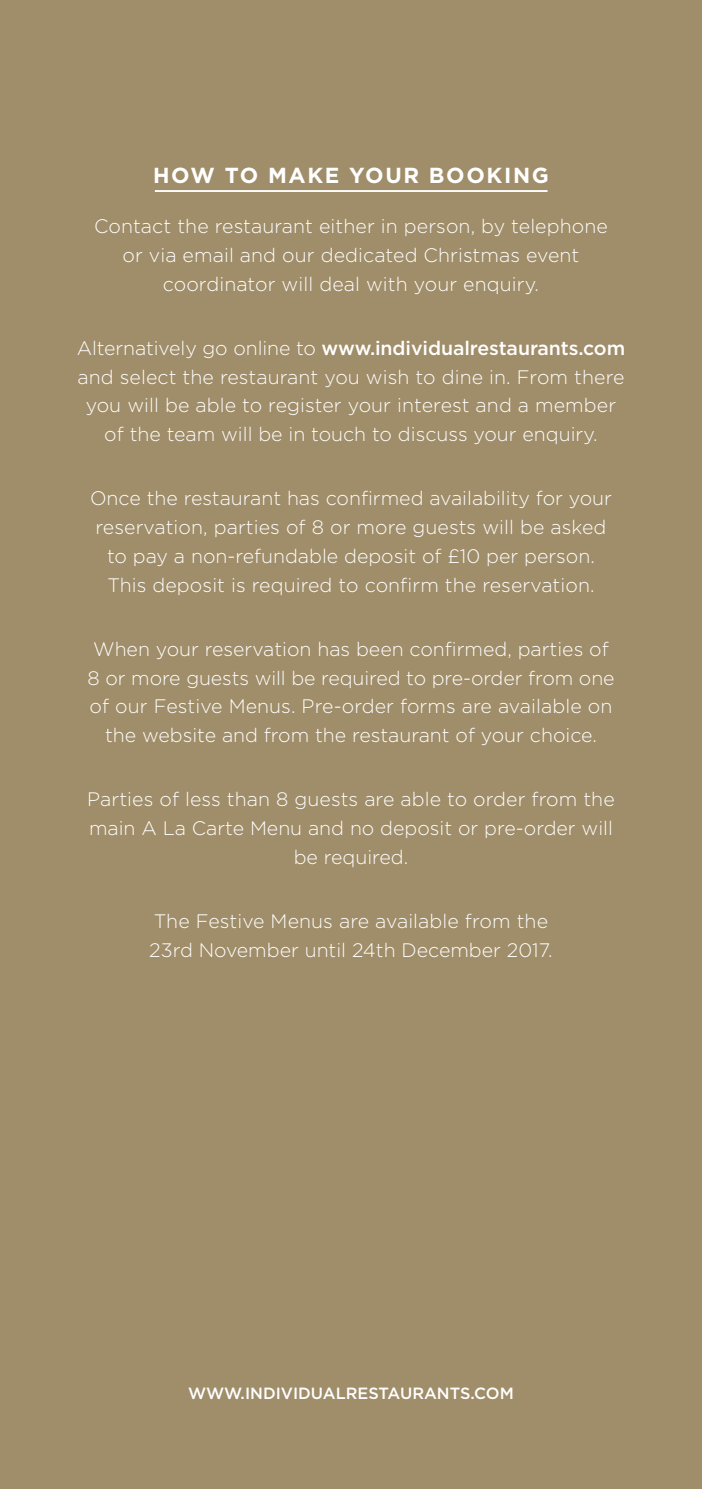
<style>
.page{position:relative;width:702px;height:1489px;background:#fff}
.page>*{position:absolute;margin:0;border:0;box-sizing:border-box;transform-origin:0 0}
.t1{font:700 21.75px "Gotham";letter-spacing:.075em;color:#fff}
.t2{font:300 19.5px/28.8px "Gotham";color:#fff;text-align:center}
.t3{font:500 16.25px "Gotham";color:#fff}
.s1{font-weight:500}
</style>
<div class="page">
<div style="left:0;top:0;width:702px;height:1488px;background:#a08d69"></div>
<hr style="left:155px;top:190px;width:392px;height:2px;background:#fff">
<p class="t1" style="left:153px;top:163px;width:397px">HOW TO MAKE YOUR BOOKING</p>
<p class="t2" style="left:94px;top:211px;width:515px">Contact the restaurant either in person, by telephone or via email and our dedicated Christmas event coordinator will deal with your enquiry.</p>
<p class="t2" style="left:77px;top:333px;width:550px">Alternatively go online to <span class="s1">www.individualrestaurants.com </span>and select the restaurant you wish to dine in. From there you will be able to register your interest and a member of the team will be in touch to discuss your enquiry.</p>
<p class="t2" style="left:90px;top:484px;width:523px">Once the restaurant has confirmed availability for your reservation, parties of 8 or more guests will be asked to pay a non-refundable deposit of £10 per person.<br>This deposit is required to confirm the reservation.</p>
<p class="t2" style="left:87px;top:634px;width:528px">When your reservation has been confirmed, parties of 8 or more guests will be required to pre-order from one of our Festive Menus. Pre-order forms are available on the website and from the restaurant of your choice.</p>
<p class="t2" style="left:87px;top:784px;width:529px">Parties of less than 8 guests are able to order from the main A La Carte Menu and no deposit or pre-order will be required.</p>
<p class="t2" style="left:149px;top:906px;width:405px;text-align:left">The Festive Menus are available from the<br>23rd November until 24th December 2017.</p>
<p class="t3" style="left:188px;top:1382px;width:327px">WWW.INDIVIDUALRESTAURANTS.COM</p>
</div>
